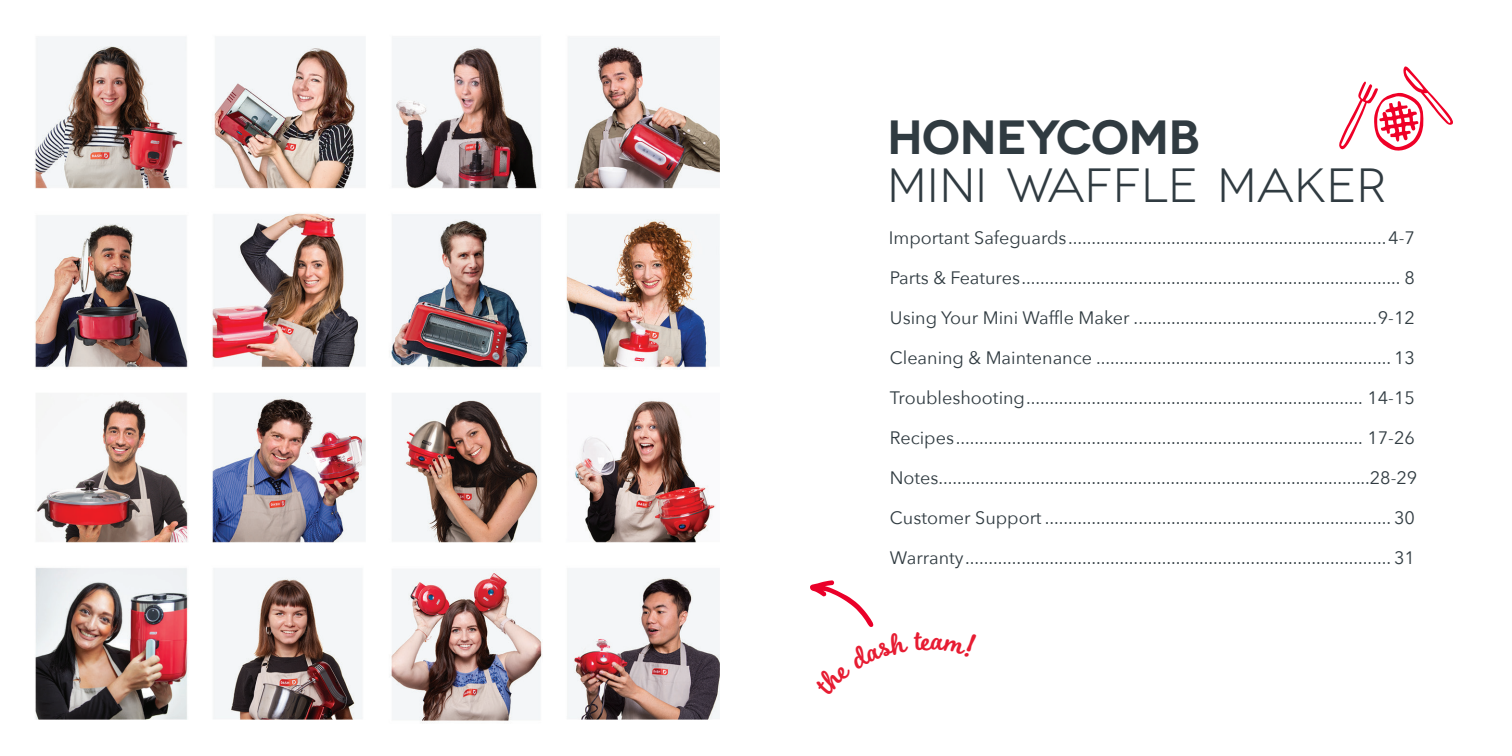
<style>
.page{position:relative;width:1512px;height:756px;background:#fff}
.page>*{position:absolute;margin:0;border:0;box-sizing:border-box;transform-origin:0 0}
.t1{font:48px "Novecentowide";color:#303b41}
.t2{font:600 48px "Novecentowide";letter-spacing:-.02em;color:#303b41}
.t3{font:18px "Avenir Next";color:#303b41}
</style>
<div class="page">
<img style="left:35px;top:37px;width:685px;height:684px">
<svg style="left:1339px;top:66px;width:114px;height:85px"></svg>
<svg style="left:810px;top:580px;width:64px;height:47px"></svg>
<p class="t2" style="left:887px;top:108px;width:314px">HONEYCOMB</p>
<p class="t1" style="left:887px;top:158px;width:501px">MINI WAFFLE MAKER</p>
<p class="t3" style="left:889px;top:222px;width:528px">Important Safeguards....................................................................4-7</p>
<p class="t3" style="left:890px;top:262px;width:527px">Parts &amp; Features................................................................................. 8</p>
<p class="t3" style="left:890px;top:302px;width:527px">Using Your Mini Waffle Maker ....................................................9-12</p>
<p class="t3" style="left:890px;top:342px;width:527px">Cleaning &amp; Maintenance ............................................................... 13</p>
<p class="t3" style="left:890px;top:382px;width:527px">Troubleshooting........................................................................ 14-15</p>
<p class="t3" style="left:890px;top:422px;width:527px">Recipes....................................................................................... 17-26</p>
<p class="t3" style="left:890px;top:462px;width:529px">Notes.............................................................................................28-29</p>
<p class="t3" style="left:890px;top:502px;width:527px">Customer Support .......................................................................... 30</p>
<p class="t3" style="left:890px;top:542px;width:527px">Warranty........................................................................................... 31</p>
</div>
